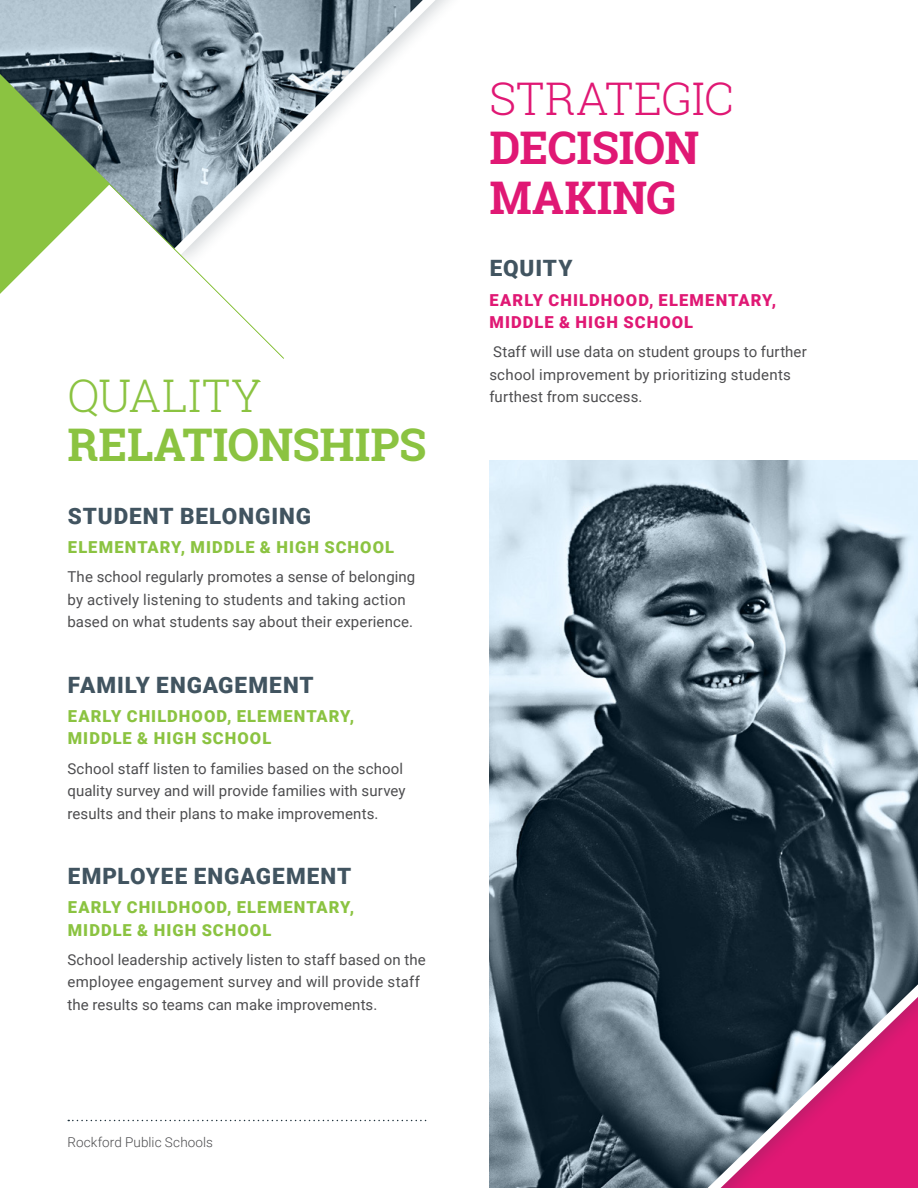
<style>
.page{position:relative;width:918px;height:1188px;background:#fff}
.page>*{position:absolute;margin:0;border:0;box-sizing:border-box;transform-origin:0 0}
.t1{font:700 45px/49.5px "Roboto Slab";letter-spacing:-.01em;color:#e01874}
.t2{font:700 45px "Roboto Slab";letter-spacing:-.005em;color:#8bc341}
.t3{font:300 45px "Roboto Slab";letter-spacing:-.01em;color:#e01874}
.t4{font:300 45px "Roboto Slab";letter-spacing:.005em;color:#8bc341}
.t5{font:900 22.5px "Roboto";letter-spacing:.04em;color:#415460}
.t6{font:900 16.5px/22.5px "Roboto";letter-spacing:.065em;color:#8bc341}
.t7{font:900 16.5px/22.5px "Roboto";letter-spacing:.065em;color:#e01874}
.t8{font:15px/22.5px "Roboto";letter-spacing:.01em;color:#4d4d4f}
.t9{font:300 13.5px "Roboto";letter-spacing:.005em;color:#4d4d4f}
</style>
<div class="page">
<img style="left:489px;top:460px;width:429px;height:533px">
<svg style="left:68px;top:993px;width:439px;height:195px"></svg>
<div style="left:507px;top:890px;width:411px;height:298px;background:#223540;opacity:.42"></div>
<svg style="left:514px;top:898px;width:404px;height:290px;background:#53425a"></svg>
<div style="left:429px;top:459px;width:60px;height:729px;background:#fff"></div>
<div style="left:157px;top:0;width:312px;height:271px;background:#223540;opacity:.42"></div>
<svg style="left:165px;top:0;width:297px;height:265px"></svg>
<svg style="left:0;top:39px;width:285px;height:36px;background:#7a8c98"></svg>
<svg style="left:0;top:75px;width:287px;height:284px"></svg>
<h1 class="t4" style="left:68px;top:364px;width:196px">QUALITY</h1>
<h1 class="t2" style="left:68px;top:414px;width:360px">RELATIONSHIPS</h1>
<h2 class="t5" style="left:68px;top:500px;width:245px">STUDENT BELONGING</h2>
<p class="t6" style="left:68px;top:535px;width:328px">ELEMENTARY, MIDDLE &amp; HIGH SCHOOL</p>
<p class="t8" style="left:68px;top:565px;width:349px">The school regularly promotes a sense of belonging by actively listening to students and taking action based on what students say about their experience.</p>
<h2 class="t5" style="left:68px;top:669px;width:247px">FAMILY ENGAGEMENT</h2>
<p class="t6" style="left:68px;top:704px;width:288px">EARLY CHILDHOOD, ELEMENTARY,<br>MIDDLE &amp; HIGH SCHOOL</p>
<p class="t8" style="left:68px;top:757px;width:340px">School staff listen to families based on the school quality survey and will provide families with survey results and their plans to make improvements.</p>
<h2 class="t5" style="left:68px;top:860px;width:285px">EMPLOYEE ENGAGEMENT</h2>
<p class="t6" style="left:68px;top:895px;width:288px">EARLY CHILDHOOD, ELEMENTARY,<br>MIDDLE &amp; HIGH SCHOOL</p>
<p class="t8" style="left:68px;top:948px;width:360px">School leadership actively listen to staff based on the employee engagement survey and will provide staff the results so teams can make improvements.</p>
<p class="t9" style="left:68px;top:1133px;width:147px">Rockford Public Schools</p>
<h1 class="t3" style="left:489px;top:67px;width:246px">STRATEGIC</h1>
<h1 class="t1" style="left:489px;top:123px;width:211px">DECISION<br>MAKING</h1>
<h2 class="t5" style="left:490px;top:253px;width:84px">EQUITY</h2>
<p class="t7" style="left:490px;top:288px;width:288px">EARLY CHILDHOOD, ELEMENTARY,<br>MIDDLE &amp; HIGH SCHOOL</p>
<p class="t8" style="left:489px;top:340px;width:319px">Staff will use data on student groups to further school improvement by prioritizing students furthest from success.</p>
</div>
